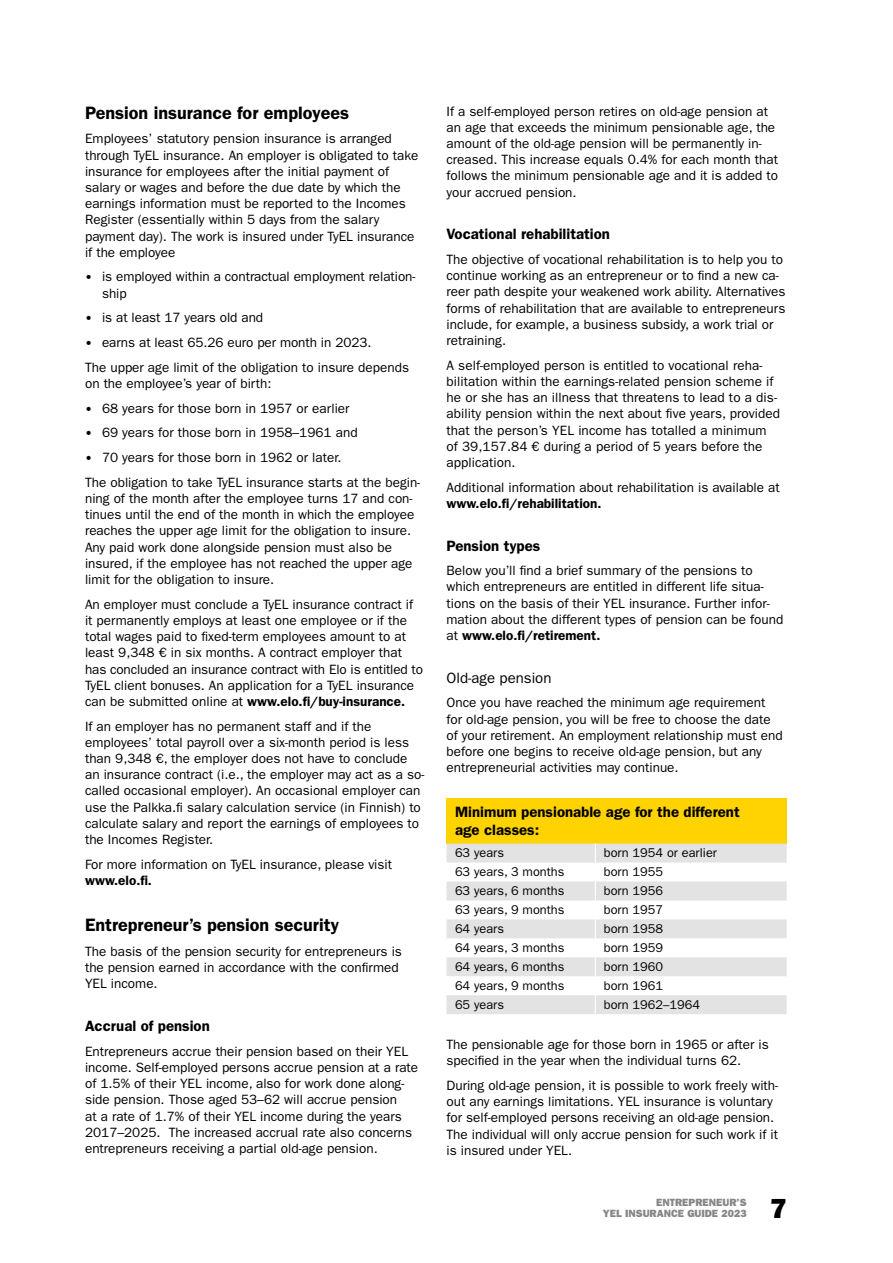
<style>
.page{position:relative;width:893px;height:1263px;background:#fff}
.page>*{position:absolute;margin:0;border:0;box-sizing:border-box;transform-origin:0 0}
.t1{font:27.75px "ITC Franklin Gothic Std Hvy";color:#000}
.VÄLIOTSIKKO_DEMI_12{font:600 18px "ITC Franklin Gothic Std";color:#000}
.VÄLIOTSIKKO_DEMI_10{font:600 15px "ITC Franklin Gothic Std";color:#000}
.Laatikko_uusi{font:600 15px/18px "ITC Franklin Gothic Std";color:#000}
.LEIPIS_BOOK_9_10_8{font:15px "ITC Franklin Gothic Std";color:#000}
.LEIPIS_BOOK_9_10_8-2{font:13.5px/16.2px "ITC Franklin Gothic Std";color:#000}
.LEIPIS_BOOK_9_10_8-3{font:12.75px "ITC Franklin Gothic Std";color:#000}
.t2{font:10.5px/11.2px "ITC Franklin Gothic Std Hvy";color:#868786;text-align:right}
.s1{font-family:"ITC Franklin Gothic Std Hvy";font-size:12px}
.s2{font-weight:600}
</style>
<div class="page">
<div style="left:446px;top:798px;width:341px;height:45px;background:#ffd300"></div>
<svg style="left:446px;top:843px;width:341px;height:171px;fill:#e3e3e3"></svg>
<svg style="left:595px;top:843px;width:1px;height:171px"></svg>
<h2 class="VÄLIOTSIKKO_DEMI_12" style="left:85px;top:102px;width:266px">Pension insurance for employees</h2>
<p class="LEIPIS_BOOK_9_10_8-2" style="left:85px;top:131px;width:335px">Employees’ statutory pension insurance is arranged through TyEL insurance. An employer is obligated to take insurance for employees after the initial payment of salary or wages and before the due date by which the earnings information must be reported to the Incomes Register (essentially within 5 days from the salary payment day). The work is insured under TyEL insurance if the employee</p>
<p class="LEIPIS_BOOK_9_10_8-2" style="left:102px;top:269px;width:315px;text-indent:-17px"><span class="s1">•</span> is employed within a contractual employment relation&shy;ship</p>
<p class="LEIPIS_BOOK_9_10_8-2" style="left:85px;top:310px;width:180px"><span class="s1">•</span> is at least 17 years old and</p>
<p class="LEIPIS_BOOK_9_10_8-2" style="left:85px;top:334px;width:285px"><span class="s1">•</span> earns at least 65. 26 euro per month in 2023.</p>
<p class="LEIPIS_BOOK_9_10_8-2" style="left:85px;top:359px;width:326px">The upper age limit of the obligation to insure depends on the employee’s year of birth:</p>
<p class="LEIPIS_BOOK_9_10_8-2" style="left:85px;top:400px;width:266px"><span class="s1">•</span> 68 years for those born in 1957 or earlier</p>
<p class="LEIPIS_BOOK_9_10_8-2" style="left:85px;top:425px;width:274px"><span class="s1">•</span> 69 years for those born in 1958–1961 and</p>
<p class="LEIPIS_BOOK_9_10_8-2" style="left:85px;top:449px;width:255px"><span class="s1">•</span> 70 years for those born in 1962 or later.</p>
<p class="LEIPIS_BOOK_9_10_8-2" style="left:85px;top:474px;width:337px">The obligation to take TyEL insurance starts at the begin&shy;ning of the month after the employee turns 17 and con&shy;tinues until the end of the month in which the employee reaches the upper age limit for the obligation to insure.<br>Any paid work done alongside pension must also be insured, if the employee has not reached the upper age limit for the obligation to insure.</p>
<p class="LEIPIS_BOOK_9_10_8-2" style="left:85px;top:596px;width:340px">An employer must conclude a TyEL insurance contract if it permanently employs at least one employee or if the total wages paid to fixed-term employees amount to at least 9,348 € in six months. A contract employer that has concluded an insurance contract with Elo is entitled to TyEL client bonuses. An application for a TyEL insurance can be submitted online at <span class="s2">www.elo.fi/buy-insurance.</span></p>
<p class="LEIPIS_BOOK_9_10_8-2" style="left:85px;top:718px;width:341px">If an employer has no permanent staff and if the employees’ total payroll over a six-month period is less than 9,348 €, the employer does not have to conclude an insurance contract (i.e. , the employer may act as a so&shy;called occasional employer). An occasional employer can use the Palkka.fi salary calculation service (in Finnish) to calculate salary and report the earnings of employees to the Incomes Register.</p>
<p class="LEIPIS_BOOK_9_10_8-2" style="left:85px;top:856px;width:309px">For more information on TyEL insurance, please visit <span class="s2">www.elo.fi.</span></p>
<h2 class="VÄLIOTSIKKO_DEMI_12" style="left:85px;top:914px;width:256px">Entrepreneur’s pension security</h2>
<p class="LEIPIS_BOOK_9_10_8-2" style="left:85px;top:943px;width:318px">The basis of the pension security for entrepreneurs is the pension earned in accordance with the confirmed<br>YEL income.</p>
<h3 class="VÄLIOTSIKKO_DEMI_10" style="left:85px;top:1017px;width:126px">Accrual of pension</h3>
<p class="LEIPIS_BOOK_9_10_8-2" style="left:85px;top:1043px;width:335px">Entrepreneurs accrue their pension based on their YEL income. Self-employed persons accrue pension at a rate of 1.5% of their YEL income, also for work done along&shy;side pension. Those aged 53–62 will accrue pension<br>at a rate of 1. 7% of their YEL income during the years 2017–2025. The increased accrual rate also concerns entrepreneurs receiving a partial old-age pension.</p>
<p class="LEIPIS_BOOK_9_10_8-2" style="left:446px;top:103px;width:333px">If a self-employed person retires on old-age pension at an age that exceeds the minimum pensionable age, the amount of the old-age pension will be permanently in&shy;creased. This increase equals 0.4% for each month that follows the minimum pensionable age and it is added to your accrued pension.</p>
<h3 class="VÄLIOTSIKKO_DEMI_10" style="left:446px;top:225px;width:165px">Vocational rehabilitation</h3>
<p class="LEIPIS_BOOK_9_10_8-2" style="left:446px;top:251px;width:340px">The objective of vocational rehabilitation is to help you to continue working as an entrepreneur or to find a new ca&shy;reer path despite your weakened work ability. Alternatives forms of rehabilitation that are available to entrepreneurs include, for example, a business subsidy, a work trial or retraining.</p>
<p class="LEIPIS_BOOK_9_10_8-2" style="left:446px;top:357px;width:335px">A self-employed person is entitled to vocational reha&shy;bilitation within the earnings-related pension scheme if he or she has an illness that threatens to lead to a dis&shy;ability pension within the next about five years, provided that the person’s YEL income has totalled a minimum of 39,157. 84 € during a period of 5 years before the application.</p>
<p class="LEIPIS_BOOK_9_10_8-2" style="left:446px;top:479px;width:335px">Additional information about rehabilitation is available at <span class="s2">www.elo.fi/rehabilitation.</span></p>
<h3 class="VÄLIOTSIKKO_DEMI_10" style="left:446px;top:536px;width:95px">Pension types</h3>
<p class="LEIPIS_BOOK_9_10_8-2" style="left:446px;top:563px;width:338px">Below you’ll find a brief summary of the pensions to which entrepreneurs are entitled in different life situa&shy;tions on the basis of their YEL insurance. Further infor&shy;mation about the different types of pension can be found at <span class="s2">www.elo.fi/retirement.</span></p>
<p class="LEIPIS_BOOK_9_10_8" style="left:446px;top:669px;width:106px">Old-age pension</p>
<p class="LEIPIS_BOOK_9_10_8-2" style="left:446px;top:695px;width:338px">Once you have reached the minimum age requirement for old-age pension, you will be free to choose the date of your retirement. An employment relationship must end before one begins to receive old-age pension, but any entrepreneurial activities may continue.</p>
<p class="Laatikko_uusi" style="left:455px;top:803px;width:286px">Minimum pensionable age for the different age classes:</p>
<p class="LEIPIS_BOOK_9_10_8-3" style="left:455px;top:846px;width:51px">63 years</p>
<p class="LEIPIS_BOOK_9_10_8-3" style="left:604px;top:846px;width:115px">born 1954 or earlier</p>
<p class="LEIPIS_BOOK_9_10_8-3" style="left:455px;top:865px;width:111px">63 years, 3 months</p>
<p class="LEIPIS_BOOK_9_10_8-3" style="left:604px;top:865px;width:61px">born 1955</p>
<p class="LEIPIS_BOOK_9_10_8-3" style="left:455px;top:884px;width:111px">63 years, 6 months</p>
<p class="LEIPIS_BOOK_9_10_8-3" style="left:604px;top:884px;width:61px">born 1956</p>
<p class="LEIPIS_BOOK_9_10_8-3" style="left:455px;top:903px;width:111px">63 years, 9 months</p>
<p class="LEIPIS_BOOK_9_10_8-3" style="left:604px;top:903px;width:61px">born 1957</p>
<p class="LEIPIS_BOOK_9_10_8-3" style="left:455px;top:921px;width:51px">64 years</p>
<p class="LEIPIS_BOOK_9_10_8-3" style="left:604px;top:921px;width:61px">born 1958</p>
<p class="LEIPIS_BOOK_9_10_8-3" style="left:455px;top:940px;width:111px">64 years, 3 months</p>
<p class="LEIPIS_BOOK_9_10_8-3" style="left:604px;top:940px;width:61px">born 1959</p>
<p class="LEIPIS_BOOK_9_10_8-3" style="left:455px;top:959px;width:111px">64 years, 6 months</p>
<p class="LEIPIS_BOOK_9_10_8-3" style="left:604px;top:959px;width:61px">born 1960</p>
<p class="LEIPIS_BOOK_9_10_8-3" style="left:455px;top:978px;width:111px">64 years, 9 months</p>
<p class="LEIPIS_BOOK_9_10_8-3" style="left:604px;top:978px;width:61px">born 1961</p>
<p class="LEIPIS_BOOK_9_10_8-3" style="left:455px;top:997px;width:51px">65 years</p>
<p class="LEIPIS_BOOK_9_10_8-3" style="left:604px;top:997px;width:98px">born 1962–1964</p>
<p class="LEIPIS_BOOK_9_10_8-2" style="left:446px;top:1036px;width:324px">The pensionable age for those born in 1965 or after is specified in the year when the individual turns 62.</p>
<p class="LEIPIS_BOOK_9_10_8-2" style="left:446px;top:1077px;width:333px">During old-age pension, it is possible to work freely with&shy;out any earnings limitations. YEL insurance is voluntary for self-employed persons receiving an old-age pension.<br>The individual will only accrue pension for such work if it is insured under YEL.</p>
<p class="t2" style="left:603px;top:1197px;width:145px">ENTREPRENEUR’S<br>YEL INSURANCE GUIDE 2023</p>
<h1 class="t1" style="left:770px;top:1192px;width:18px">7</h1>
</div>
